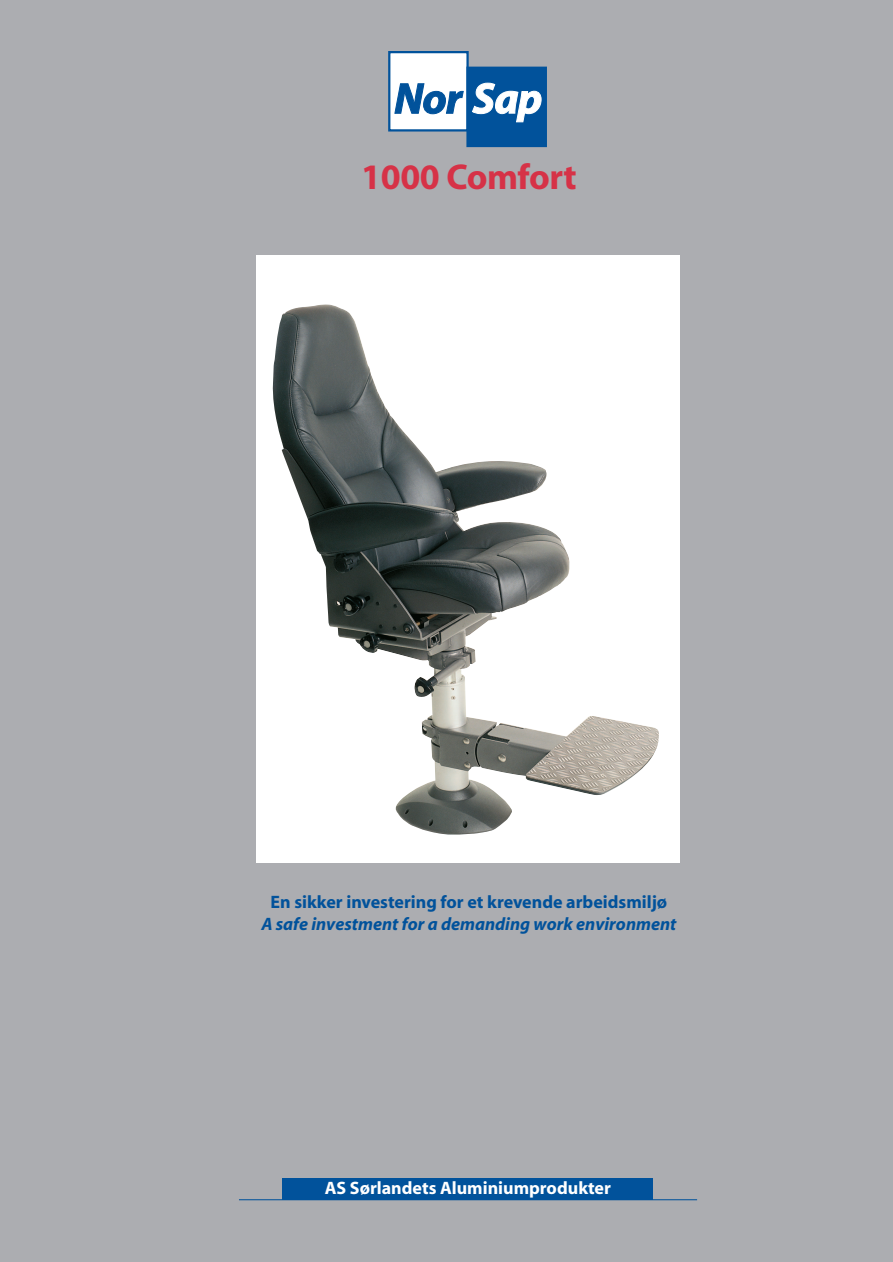
<style>
.page{position:relative;width:893px;height:1262px;background:#fff}
.page>*{position:absolute;margin:0;border:0;box-sizing:border-box;transform-origin:0 0}
.t1{font:700 36px "Myriad";letter-spacing:-.01em;color:#d63247}
.t2{font:700 18px "Myriad";color:#01529b}
.t3{font:italic 700 18px "Myriad";color:#01529b}
.t4{font:700 18px "Myriad";color:#fff}
</style>
<div class="page">
<div style="left:0;top:0;width:892px;height:1262px;background:#acadb1"></div>
<hr style="left:239px;top:1199px;width:458px;height:1px;background:#01529b">
<div style="left:283px;top:1177px;width:370px;height:22px;background:#01529b"></div>
<div style="left:389px;top:52px;width:78px;height:78px;background:#fff"></div>
<div style="left:388px;top:51px;width:80px;height:80px;border:2px solid #01529b"></div>
<div style="left:467px;top:68px;width:79px;height:78px;background:#01529b"></div>
<div style="left:466px;top:67px;width:81px;height:80px;border:2px solid #01529b"></div>
<svg style="left:394px;top:83px;width:70px;height:32px"></svg>
<svg style="left:472px;top:82px;width:70px;height:41px"></svg>
<div style="left:256px;top:255px;width:423px;height:607px;background:#fff"></div>
<img style="left:282px;top:304px;width:377px;height:491px">
<h1 class="t1" style="left:361px;top:158px;width:217px">1000 Comfort</h1>
<p class="t2" style="left:270px;top:893px;width:398px">En sikker investering for et krevende arbeidsmiljø</p>
<p class="t3" style="left:261px;top:914px;width:416px">A safe investment for a demanding work environment</p>
<p class="t4" style="left:325px;top:1178px;width:288px">AS Sørlandets Aluminiumprodukter</p>
</div>
